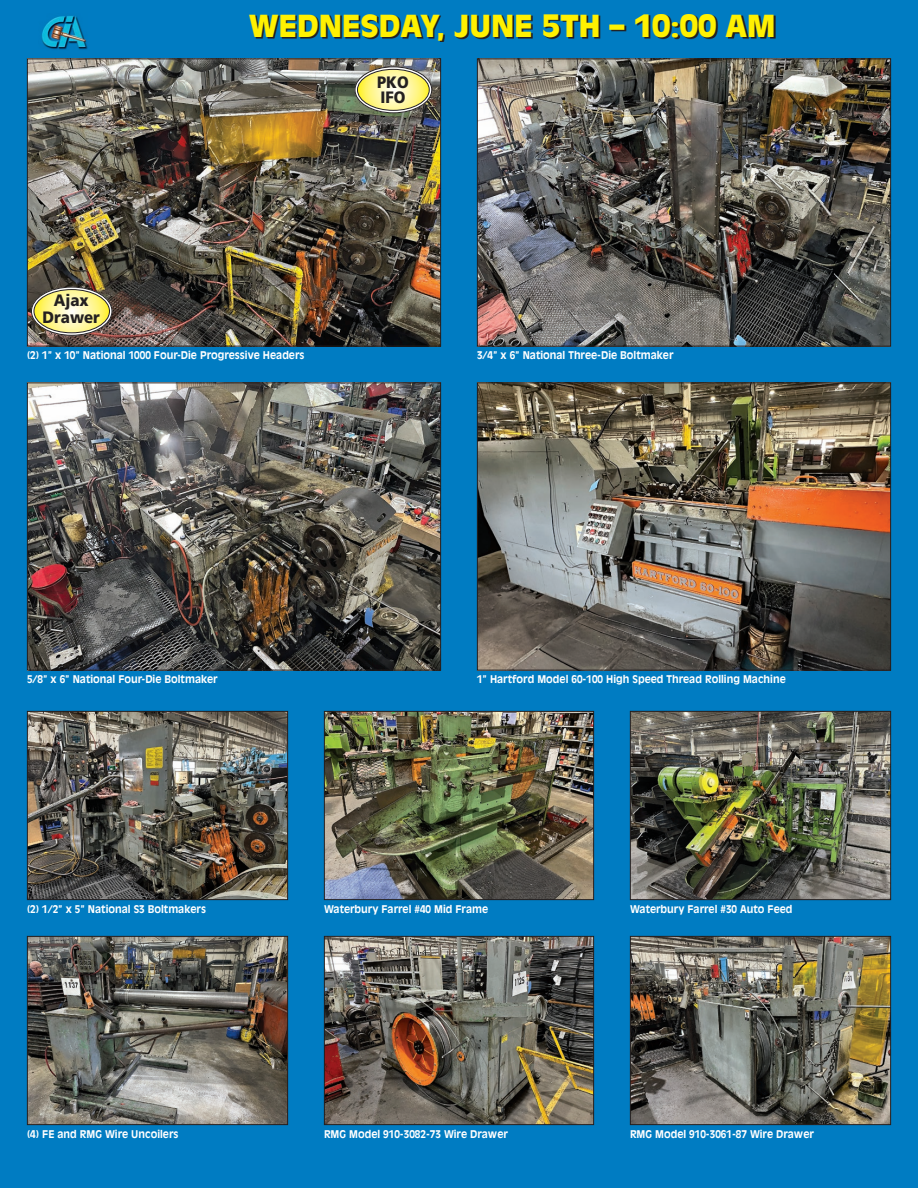
<style>
.page{position:relative;width:918px;height:1188px;background:#007cc2}
.page>*{position:absolute;margin:0;border:0;box-sizing:border-box;transform-origin:0 0}
.t1{font:900 30px "Antique Olive Std";color:#fff101}
.t2{font:900 16.5px/16.5px "Frutiger LT Std";color:#231f20;text-align:center;scale:.91 1}
.Captions{font:700 10.5px "Antique Olive Std";color:#fff;scale:.95 1}
</style>
<div class="page">
<img style="left:41px;top:16px;width:47px;height:34px">
<img style="left:29px;top:713px;width:257px;height:185px">
<div style="left:27px;top:711px;width:261px;height:189px;border:1px solid #231f20"></div>
<img style="left:29px;top:60px;width:410px;height:284px">
<div style="left:27px;top:58px;width:414px;height:288px;border:1px solid #231f20"></div>
<img style="left:29px;top:384px;width:410px;height:284px">
<div style="left:27px;top:382px;width:414px;height:288px;border:1px solid #231f20"></div>
<img style="left:479px;top:60px;width:410px;height:284px">
<div style="left:477px;top:58px;width:414px;height:288px;border:1px solid #231f20"></div>
<img style="left:479px;top:384px;width:410px;height:284px">
<div style="left:477px;top:382px;width:414px;height:288px;border:1px solid #231f20"></div>
<img style="left:326px;top:713px;width:266px;height:185px">
<div style="left:324px;top:711px;width:270px;height:189px;border:1px solid #231f20"></div>
<img style="left:632px;top:713px;width:257px;height:185px">
<div style="left:630px;top:711px;width:261px;height:189px;border:1px solid #231f20"></div>
<img style="left:29px;top:938px;width:257px;height:185px">
<div style="left:27px;top:936px;width:261px;height:189px;border:1px solid #231f20"></div>
<img style="left:326px;top:938px;width:266px;height:185px">
<div style="left:324px;top:936px;width:270px;height:189px;border:1px solid #231f20"></div>
<img style="left:632px;top:938px;width:257px;height:185px">
<div style="left:630px;top:936px;width:261px;height:189px;border:1px solid #231f20"></div>
<svg style="left:251px;top:15px;width:524px;height:27px"></svg>
<svg style="left:356px;top:68px;width:74px;height:44px;background:#dcd690"></svg>
<div style="left:355px;top:67px;width:77px;height:46px;border:3px solid #fff;border-radius:50%"></div>
<div style="left:355px;top:67px;width:77px;height:46px;border:1px solid #231f20;border-radius:50%"></div>
<div style="left:357px;top:69px;width:73px;height:42px;border:1px solid #231f20;border-radius:50%"></div>
<svg style="left:33px;top:288px;width:78px;height:46px;background:#d8cf88"></svg>
<div style="left:31px;top:287px;width:81px;height:49px;border:3px solid #fff;border-radius:50%"></div>
<div style="left:31px;top:287px;width:81px;height:49px;border:1px solid #231f20;border-radius:50%"></div>
<div style="left:34px;top:289px;width:76px;height:44px;border:1px solid #231f20;border-radius:50%"></div>
<p class="t2" style="left:43px;top:292px;width:65px">Ajax<br>Drawer</p>
<p class="t1" style="left:249px;top:8px;width:528px">WEDNESDAY, JUNE 5TH – 10:00 AM</p>
<p class="t2" style="left:377px;top:74px;width:36px">PKO</p>
<p class="t2" style="left:380px;top:89px;width:29px">IFO</p>
<p class="Captions" style="left:27px;top:349px;width:294px">(2) 1” x 10” National 1000 Four-Die Progressive Headers</p>
<p class="Captions" style="left:477px;top:349px;width:208px">3/4” x 6” National Three-Die Boltmaker</p>
<p class="Captions" style="left:27px;top:673px;width:202px">5/8” x 6” National Four-Die Boltmaker</p>
<p class="Captions" style="left:27px;top:902px;width:190px">(2) 1/2” x 5” National S3 Boltmakers</p>
<p class="Captions" style="left:477px;top:673px;width:327px">1” Hartford Model 60-100 High Speed Thread Rolling Machine</p>
<p class="Captions" style="left:324px;top:902px;width:174px">Waterbury Farrel #40 Mid Frame</p>
<p class="Captions" style="left:630px;top:902px;width:173px">Waterbury Farrel #30 Auto Feed</p>
<p class="Captions" style="left:27px;top:1127px;width:161px">(4) FE and RMG Wire Uncoilers</p>
<p class="Captions" style="left:324px;top:1127px;width:195px">RMG Model 910-3082-73 Wire Drawer</p>
<p class="Captions" style="left:630px;top:1127px;width:195px">RMG Model 910-3061-87 Wire Drawer</p>
</div>
